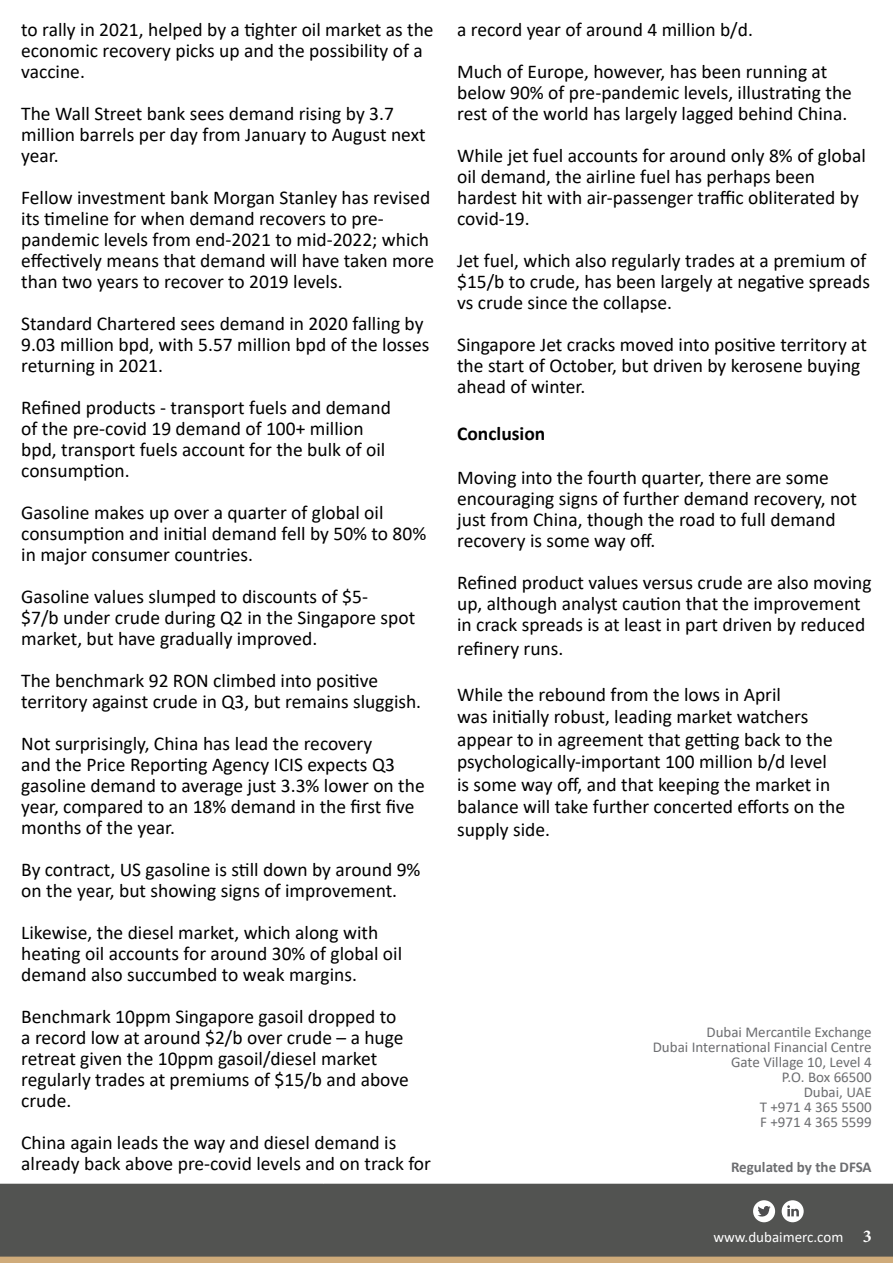
<style>
.page{position:relative;width:893px;height:1263px;background:#fff}
.page>*{position:absolute;margin:0;border:0;box-sizing:border-box;transform-origin:0 0}
.t1{font:19.5px/21px "Calibri";color:#000}
.t2{font:700 19.5px "Calibri";color:#000}
.t3{font:15px/15px "Calibri";color:#6d6e71;text-align:right}
.t4{font:15px "Calibri";color:#fff}
.t5{font:700 15px "Calibri";color:#6d6e71}
.s1{font-family:"Minion Pro";font-weight:700;font-size:18px}
</style>
<div class="page">
<div style="left:0;top:1256px;width:893px;height:7px;background:#cfab7a"></div>
<div style="left:0;top:1183px;width:893px;height:73px;background:#525351"></div>
<div style="left:753px;top:1200px;width:22px;height:22px;background:#fff;border-radius:50%"></div>
<svg style="left:758px;top:1206px;width:12px;height:11px"></svg>
<div style="left:782px;top:1200px;width:22px;height:22px;background:#fff;border-radius:50%"></div>
<svg style="left:787px;top:1205px;width:12px;height:11px"></svg>
<p class="t1" style="left:21px;top:18px;width:414px">to rally in 2021, helped by a tighter oil market as the economic recovery picks up and the possibility of a vaccine.</p>
<p class="t1" style="left:21px;top:102px;width:406px">The Wall Street bank sees demand rising by 3.7 million barrels per day from January to August next year.</p>
<p class="t1" style="left:21px;top:186px;width:414px">Fellow investment bank Morgan Stanley has revised its timeline for when demand recovers to pre&shy;pandemic levels from end-2021 to mid-2022; which effectively means that demand will have taken more than two years to recover to 2019 levels.</p>
<p class="t1" style="left:21px;top:312px;width:410px">Standard Chartered sees demand in 2020 falling by<br>9.03 million bpd, with 5.57 million bpd of the losses returning in 2021.</p>
<p class="t1" style="left:21px;top:396px;width:371px">Refined products - transport fuels and demand of the pre-covid 19 demand of 100+ million bpd, transport fuels account for the bulk of oil consumption.</p>
<p class="t1" style="left:21px;top:501px;width:407px">Gasoline makes up over a quarter of global oil consumption and initial demand fell by 50% to 80% in major consumer countries.</p>
<p class="t1" style="left:21px;top:585px;width:395px">Gasoline values slumped to discounts of $5-<br>$7/b under crude during Q2 in the Singapore spot market, but have gradually improved.</p>
<p class="t1" style="left:21px;top:669px;width:401px">The benchmark 92 RON climbed into positive territory against crude in Q3, but remains sluggish.</p>
<p class="t1" style="left:21px;top:732px;width:405px">Not surprisingly, China has lead the recovery<br>and the Price Reporting Agency ICIS expects Q3 gasoline demand to average just 3.3% lower on the year, compared to an 18% demand in the first five months of the year.</p>
<p class="t1" style="left:21px;top:858px;width:401px">By contract, US gasoline is still down by around 9% on the year, but showing signs of improvement.</p>
<p class="t1" style="left:21px;top:921px;width:382px">Likewise, the diesel market, which along with heating oil accounts for around 30% of global oil demand also succumbed to weak margins.</p>
<p class="t1" style="left:21px;top:1005px;width:389px">Benchmark 10ppm Singapore gasoil dropped to a record low at around $2/b over crude – a huge retreat given the 10ppm gasoil/diesel market regularly trades at premiums of $15/b and above crude.</p>
<p class="t1" style="left:21px;top:1132px;width:411px">China again leads the way and diesel demand is already back above pre-covid levels and on track for</p>
<p class="t1" style="left:457px;top:8px;width:372px;line-height:42px">a record year of around 4 million b/d.<br>Much of Europe, however, has been running at</p>
<p class="t1" style="left:457px;top:82px;width:396px">below 90% of pre-pandemic levels, illustrating the rest of the world has largely lagged behind China.</p>
<p class="t1" style="left:457px;top:145px;width:410px">While jet fuel accounts for around only 8% of global oil demand, the airline fuel has perhaps been hardest hit with air-passenger traffic obliterated by covid-19.</p>
<p class="t1" style="left:457px;top:250px;width:415px">Jet fuel, which also regularly trades at a premium of $15/b to crude, has been largely at negative spreads vs crude since the collapse.</p>
<p class="t1" style="left:457px;top:334px;width:411px">Singapore Jet cracks moved into positive territory at the start of October, but driven by kerosene buying ahead of winter.</p>
<p class="t2" style="left:457px;top:420px;width:90px">Conclusion</p>
<p class="t1" style="left:457px;top:467px;width:401px">Moving into the fourth quarter, there are some encouraging signs of further demand recovery, not just from China, though the road to full demand recovery is some way off.</p>
<p class="t1" style="left:457px;top:572px;width:416px">Refined product values versus crude are also moving up, although analyst caution that the improvement in crack spreads is at least in part driven by reduced</p>
<p class="t1" style="left:457px;top:637px;width:108px">refinery runs.</p>
<p class="t1" style="left:457px;top:682px;width:390px;line-height:22.5px">While the rebound from the lows in April<br>was initially robust, leading market watchers appear to in agreement that getting back to the psychologically-important 100 million b/d level<br>is some way off, and that keeping the market in balance will take further concerted efforts on the supply side.</p>
<p class="t3" style="left:653px;top:1024px;width:221px">Dubai Mercantile Exchange<br>Dubai International Financial Centre<br>Gate Village 10, Level 4<br>P.O. Box 66500<br>Dubai, UAE<br>T +971 4 365 5500<br>F +971 4 365 5599</p>
<p class="t5" style="left:731px;top:1157px;width:142px">Regulated by the DFSA</p>
<p class="t4" style="left:713px;top:1226px;width:160px">www.dubaimerc.com <span class="s1">3</span></p>
</div>
